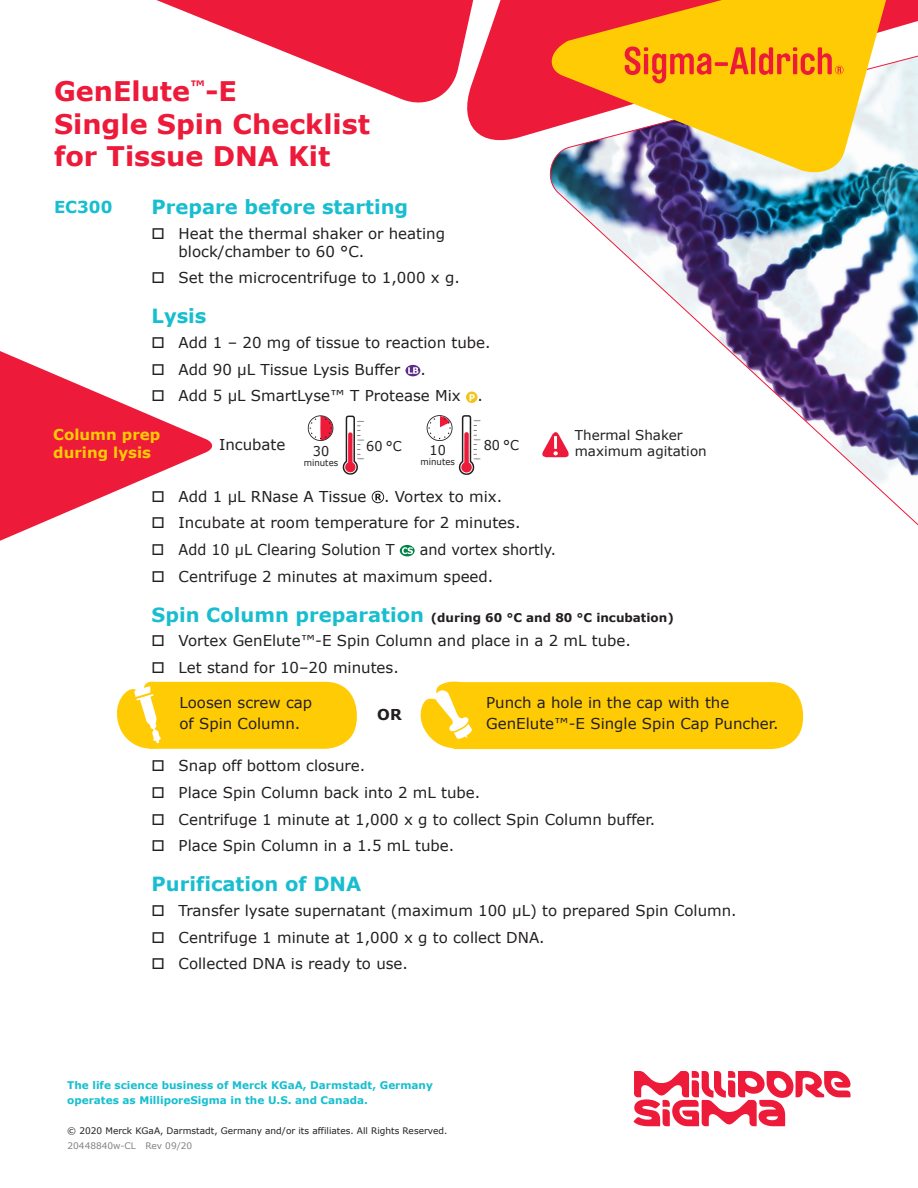
<style>
.page{position:relative;width:918px;height:1188px;background:#fff}
.page>*{position:absolute;margin:0;border:0;box-sizing:border-box;transform-origin:0 0}
.Checklist_HEADLINE{font:700 27px/32.4px "Verdana";color:#ed1a3a}
.Checklist_HEADLINE_c{font:700 27px "Verdana";color:#ed1a3a}
.checklist_head__Sub{font:700 19.5px "Verdana";color:#18becf}
.Body_Head__Sub_10_12{font:700 16.5px "Verdana";color:#18becf}
.Body_Copy_9_12{font:15px/21px "Verdana";color:#231f20}
.Body_Copy_9_12-2{font:15px "Verdana";color:#231f20;scale:.96 1}
.Body_Copy_9_12-3{font:700 15px/18px "Verdana";color:#ffcb04}
.Body_Copy_9_12-4{font:700 15px "Verdana";color:#231f20}
.Body_Copy_9_12-5{font:13.5px/16.2px "Verdana";color:#231f20}
.Body_Copy_9_12-6{font:13.5px "Verdana";color:#231f20;scale:.95 1}
.checklist_head__Sub-2{font:700 12px "Verdana";color:#231f20}
.t1{font:700 10.5px/15px "Verdana";color:#18becf}
.Body_Copy_9_12-7{font:9px "Verdana";color:#231f20}
.t2{font:9px "Verdana";color:#808285}
.Body_Copy_9_12-8{font:9px "Verdana";color:#231f20;scale:.95 1}
.s1{font-size:19.5px;color:#18becf}
</style>
<div class="page">
<svg style="left:156px;top:0;width:302px;height:103px;fill:#ed1a3a"></svg>
<svg style="left:545px;top:149px;width:373px;height:978px"></svg>
<svg style="left:458px;top:0;width:460px;height:149px;fill:#ed1a3a"></svg>
<svg style="left:546px;top:0;width:352px;height:176px;background:#e4ad56"></svg>
<svg style="left:565px;top:46px;width:279px;height:45px;background:#fba40f"></svg>
<svg style="left:634px;top:1071px;width:217px;height:55px"></svg>
<svg style="left:116px;top:682px;width:241px;height:67px;background:#ffd01c"></svg>
<svg style="left:420px;top:681px;width:383px;height:69px;background:#ffcf1b"></svg>
<svg style="left:0;top:351px;width:213px;height:190px;fill:#ed1a3a"></svg>
<div style="left:406px;top:365px;width:14px;height:11px;background:#5c2c86;border-radius:50%"></div>
<svg style="left:408px;top:367px;width:10px;height:7px"></svg>
<svg style="left:466px;top:392px;width:11px;height:11px"></svg>
<svg style="left:470px;top:394px;width:5px;height:7px"></svg>
<div style="left:372px;top:491px;width:12px;height:12px;border:1px solid #231f20;border-radius:50%"></div>
<svg style="left:375px;top:494px;width:6px;height:6px"></svg>
<svg style="left:400px;top:545px;width:15px;height:11px"></svg>
<svg style="left:402px;top:547px;width:11px;height:7px"></svg>
<svg style="left:308px;top:415px;width:26px;height:26px"></svg>
<svg style="left:342px;top:416px;width:22px;height:59px"></svg>
<svg style="left:427px;top:415px;width:54px;height:60px"></svg>
<svg style="left:542px;top:429px;width:29px;height:28px"></svg>
<svg style="left:153px;top:364px;width:11px;height:11px"></svg>
<svg style="left:153px;top:390px;width:11px;height:11px"></svg>
<svg style="left:153px;top:491px;width:11px;height:11px"></svg>
<svg style="left:153px;top:517px;width:11px;height:11px"></svg>
<p class="Checklist_HEADLINE" style="left:54px;top:75px;width:318px">GenElute<sup>™</sup>-E<br>Single Spin Checklist</p>
<p class="Checklist_HEADLINE_c" style="left:54px;top:137px;width:278px">for Tissue DNA Kit</p>
<p class="Body_Head__Sub_10_12" style="left:54px;top:195px;width:60px">EC300</p>
<p class="checklist_head__Sub" style="left:152px;top:193px;width:258px">Prepare before starting</p>
<p class="Body_Copy_9_12" style="left:179px;top:224px;width:268px;line-height:18px">Heat the thermal shaker or heating block/chamber to 60 °C.</p>
<p class="Body_Copy_9_12" style="left:179px;top:267px;width:283px">Set the microcentrifuge to 1,000 x g.</p>
<p class="checklist_head__Sub" style="left:152px;top:303px;width:56px">Lysis</p>
<p class="Body_Copy_9_12" style="left:179px;top:332px;width:313px">Add 1 – 20 mg of tissue to reaction tube.</p>
<p class="Body_Copy_9_12" style="left:179px;top:359px;width:223px">Add 90 µL Tissue Lysis Buffer</p>
<p class="Body_Copy_9_12" style="left:420px;top:359px;width:7px">.</p>
<p class="Body_Copy_9_12" style="left:179px;top:385px;width:306px">Add 5 µL SmartLyse™ T Protease Mix .</p>
<p class="Body_Copy_9_12" style="left:219px;top:434px;width:68px">Incubate</p>
<p class="Body_Copy_9_12-3" style="left:53px;top:425px;width:109px">Column prep during lysis</p>
<p class="Body_Copy_9_12-6" style="left:366px;top:436px;width:39px">60 °C</p>
<p class="Body_Copy_9_12-6" style="left:484px;top:436px;width:39px">80 °C</p>
<p class="Body_Copy_9_12-6" style="left:430px;top:441px;width:19px">10</p>
<p class="Body_Copy_9_12-8" style="left:421px;top:456px;width:38px">minutes</p>
<p class="Body_Copy_9_12-6" style="left:313px;top:442px;width:19px">30</p>
<p class="Body_Copy_9_12-8" style="left:304px;top:457px;width:38px">minutes</p>
<p class="Body_Copy_9_12-5" style="left:575px;top:427px;width:133px">Thermal Shaker maximum agitation</p>
<p class="Body_Copy_9_12" style="left:179px;top:486px;width:325px">Add 1 µL RNase A Tissue . Vortex to mix.</p>
<p class="Body_Copy_9_12" style="left:179px;top:512px;width:343px">Incubate at room temperature for 2 minutes.</p>
<p class="Body_Copy_9_12-2" style="left:179px;top:539px;width:227px">Add 10 µL Clearing Solution T</p>
<p class="Body_Copy_9_12-2" style="left:420px;top:539px;width:144px">and vortex shortly.</p>
<p class="Body_Copy_9_12" style="left:179px;top:565px;width:316px">Centrifuge 2 minutes at maximum speed.</p>
<p class="checklist_head__Sub-2" style="left:152px;top:609px;width:524px"><span class="s1">Spin Column preparation</span> (during 60 °C and 80 °C incubation)</p>
<p class="Body_Copy_9_12" style="left:179px;top:630px;width:454px">Vortex GenElute™-E Spin Column and place in a 2 mL tube.</p>
<p class="Body_Copy_9_12" style="left:179px;top:657px;width:222px">Let stand for 10–20 minutes.</p>
<p class="Body_Copy_9_12" style="left:179px;top:692px;width:134px">Loosen screw cap of Spin Column.</p>
<p class="Body_Copy_9_12-4" style="left:377px;top:704px;width:26px">OR</p>
<p class="Body_Copy_9_12" style="left:486px;top:692px;width:294px">Punch a hole in the cap with the<br>GenElute™-E Single Spin Cap Puncher.</p>
<p class="Body_Copy_9_12" style="left:179px;top:755px;width:188px">Snap off bottom closure.</p>
<p class="Body_Copy_9_12" style="left:179px;top:782px;width:303px">Place Spin Column back into 2 mL tube.</p>
<p class="Body_Copy_9_12" style="left:179px;top:808px;width:478px">Centrifuge 1 minute at 1,000 x g to collect Spin Column buffer.</p>
<p class="Body_Copy_9_12" style="left:179px;top:835px;width:277px">Place Spin Column in a 1.5 mL tube.</p>
<p class="checklist_head__Sub" style="left:152px;top:870px;width:211px">Purification of DNA</p>
<p class="Body_Copy_9_12" style="left:179px;top:900px;width:560px">Transfer lysate supernatant (maximum 100 µL) to prepared Spin Column.</p>
<p class="Body_Copy_9_12" style="left:179px;top:927px;width:368px">Centrifuge 1 minute at 1,000 x g to collect DNA.</p>
<p class="Body_Copy_9_12" style="left:179px;top:953px;width:231px">Collected DNA is ready to use.</p>
<p class="t1" style="left:67px;top:1078px;width:367px">The life science business of Merck KGaA, Darmstadt, Germany operates as MilliporeSigma in the U.S. and Canada.</p>
<p class="Body_Copy_9_12-7" style="left:67px;top:1125px;width:382px">© 2020 Merck KGaA, Darmstadt, Germany and/or its affiliates. All Rights Reserved.</p>
<p class="t2" style="left:68px;top:1140px;width:126px">20448840w-CL Rev 09/20</p>
</div>
